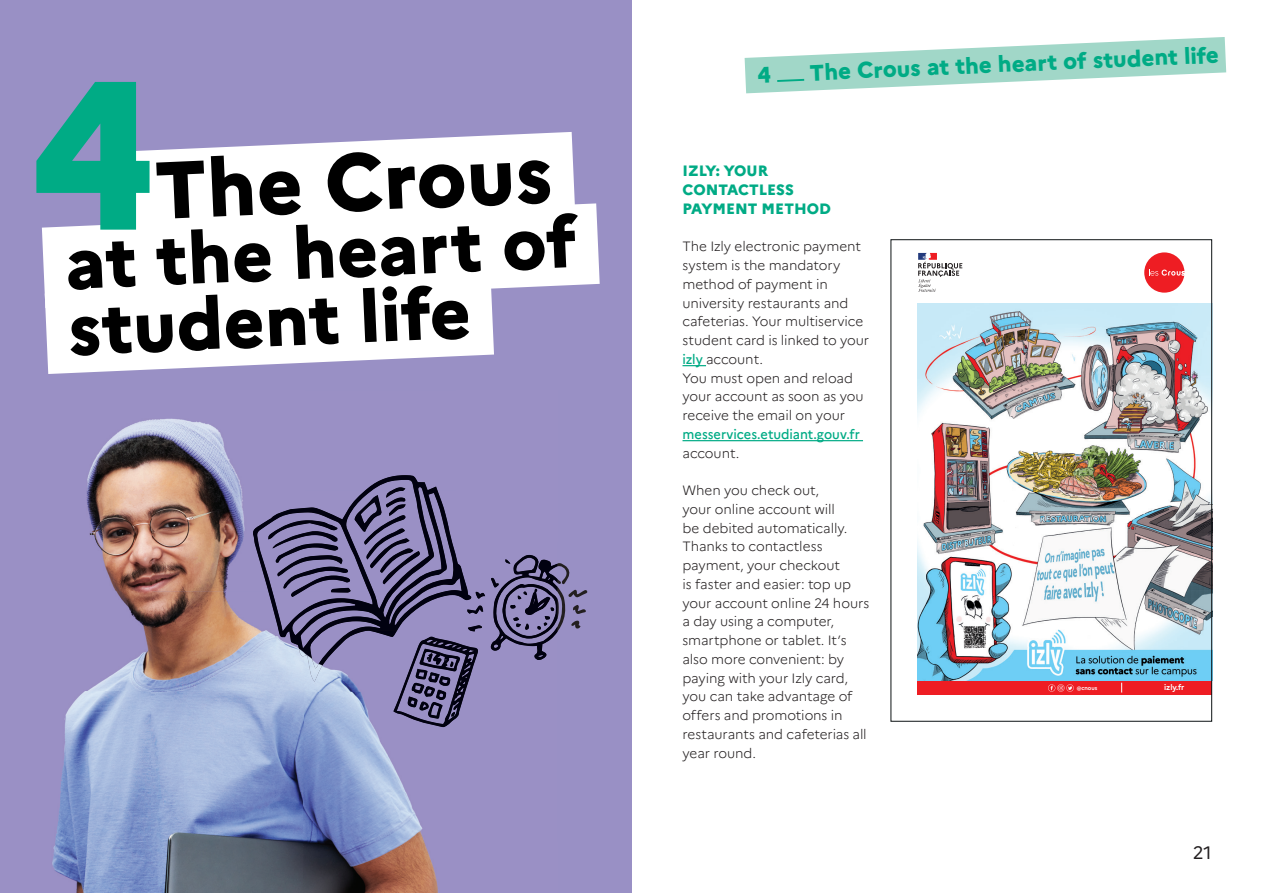
<style>
.page{position:relative;width:1263px;height:893px;background:#fff}
.page>*{position:absolute;margin:0;border:0;box-sizing:border-box;transform-origin:0 0}
.t1{font:800 211.05px "Marianne";color:#00ab85}
.t2{font:800 80.7px "Marianne";color:#000}
.t3{font:800 72px/66.4px "Marianne";color:#000}
.t4{font:800 22.5px "Marianne";color:#00ab85}
.t5{font:18px "Marianne";color:#231f20}
.t6{font:800 15px/18.8px "Marianne";color:#00ab85}
.t7{font:300 13.5px/18.8px "Marianne";letter-spacing:-.01em;color:#231f20}
.t8{font:500 13.5px "Marianne";color:#00ab85;scale:.95 1}
.t9{font:700 7.95px "Marianne";letter-spacing:-.01em;color:#fff}
.t10{font:700 5.7px "Marianne";color:#fff}
.s1{font-weight:500;color:#00ab85}
</style>
<div class="page">
<div style="left:0;top:0;width:631px;height:893px;background:#9990c5"></div>
<svg style="left:132px;top:132px;width:443px;height:71px;background:#f0eff6"></svg>
<svg style="left:42px;top:203px;width:558px;height:95px;background:#f6f5fa"></svg>
<svg style="left:45px;top:274px;width:449px;height:100px;background:#f4f3f9"></svg>
<svg style="left:682px;top:365px;width:24px;height:1px"></svg>
<hr style="left:682px;top:440px;width:181px;height:1px;background:#00ab85">
<svg style="left:918px;top:253px;width:44px;height:39px"></svg>
<img style="left:918px;top:304px;width:292px;height:377px">
<div style="left:918px;top:681px;width:294px;height:14px;background:#ee1d23"></div>
<svg style="left:1048px;top:684px;width:26px;height:8px"></svg>
<svg style="left:1144px;top:252px;width:40px;height:41px"></svg>
<svg style="left:964px;top:626px;width:22px;height:23px"></svg>
<div style="left:890px;top:239px;width:322px;height:483px;border:1px solid #0d1214"></div>
<img style="left:87px;top:418px;width:155px;height:73px">
<img style="left:86px;top:491px;width:159px;height:100px">
<img style="left:52px;top:591px;width:392px;height:302px">
<img style="left:257px;top:475px;width:169px;height:52px">
<img style="left:252px;top:527px;width:16px;height:117px">
<svg style="left:268px;top:485px;width:319px;height:242px"></svg>
<svg style="left:745px;top:37px;width:481px;height:56px"></svg>
<h1 class="t1" style="left:29px;top:26px;width:128px">4</h1>
<h2 class="t2" style="left:152px;top:143px;width:399px;rotate:-3deg">The Crous</h2>
<h3 class="t3" style="left:64px;top:228px;width:514px;rotate:-2deg">at the heart of student life</h3>
<h3 class="t4" style="left:809px;top:61px;width:411px;rotate:-3deg">The Crous at the heart of student life</h3>
<p class="t6" style="left:682px;top:162px;width:150px">IZLY: YOUR<br>CONTACTLESS<br>PAYMENT METHOD</p>
<p class="t7" style="left:682px;top:237px;width:188px">The Izly electronic payment system is the mandatory method of payment in university restaurants and cafeterias. Your multiservice student card is linked to your <span class="s1">izly</span> account.<br>You must open and reload your account as soon as you receive the email on your</p>
<p class="t8" style="left:682px;top:426px;width:188px">messervices.etudiant.gouv.fr</p>
<p class="t7" style="left:682px;top:443px;width:59px">account.</p>
<p class="t7" style="left:682px;top:481px;width:188px">When you check out,<br>your online account will<br>be debited automatically.<br>Thanks to contactless payment, your checkout<br>is faster and easier: top up your account online 24 hours a day using a computer, smartphone or tablet. It’s also more convenient: by paying with your Izly card, you can take advantage of offers and promotions in restaurants and cafeterias all year round.</p>
<p class="t10" style="left:1077px;top:683px;width:22px">@cnous</p>
<p class="t9" style="left:1164px;top:681px;width:22px">izly.fr</p>
<h3 class="t5" style="left:1193px;top:842px;width:20px">21</h3>
</div>
